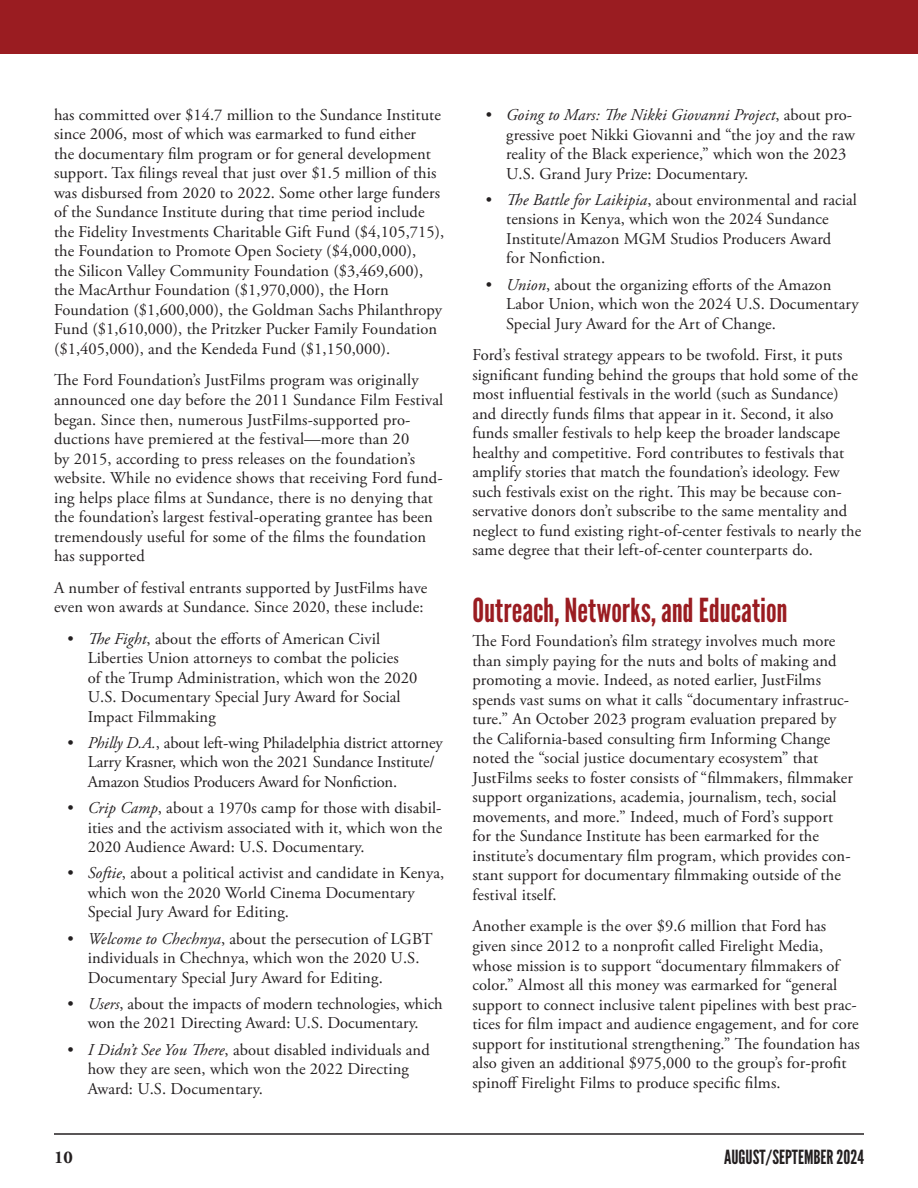
<style>
.page{position:relative;width:918px;height:1188px;background:#fff}
.page>*{position:absolute;margin:0;border:0;box-sizing:border-box;transform-origin:0 0}
.t1{font:33px "League Gothic";color:#9a1c21}
.t2{font:19.5px "League Gothic";color:#231f20}
.t3{font:700 18px "Adobe Garamond Pro";color:#231f20}
.t4{font:16.5px/19.5px "Adobe Garamond Pro";letter-spacing:.005em;color:#231f20}
.s1{font-style:italic}
</style>
<div class="page">
<hr style="left:54px;top:1133px;width:810px;height:2px;background:#231f20">
<div style="left:0;top:0;width:918px;height:54px;background:#9a1c21"></div>
<p class="t4" style="left:54px;top:106px;width:392px">has committed over $14.7 million to the Sundance Institute since 2006, most of which was earmarked to fund either<br>the documentary film program or for general development support. Tax filings reveal that just over $1.5 million of this was disbursed from 2020 to 2022. Some other large funders of the Sundance Institute during that time period include the Fidelity Investments Charitable Gift Fund ($4,105,715), the Foundation to Promote Open Society ($4,000,000),<br>the Silicon Valley Community Foundation ($3,469,600), the MacArthur Foundation ($1,970,000), the Horn Foundation ($1,600,000), the Goldman Sachs Philanthropy Fund ($1,610,000), the Pritzker Pucker Family Foundation ($1,405,000), and the Kendeda Fund ($1,150,000).</p>
<p class="t4" style="left:54px;top:371px;width:391px">The Ford Foundation’s JustFilms program was originally announced one day before the 2011 Sundance Film Festival began. Since then, numerous JustFilms-supported pro&shy;ductions have premiered at the festival—more than 20<br>by 2015, according to press releases on the foundation’s website. While no evidence shows that receiving Ford fund&shy;ing helps place films at Sundance, there is no denying that the foundation’s largest festival-operating grantee has been tremendously useful for some of the films the foundation has supported</p>
<p class="t4" style="left:54px;top:578px;width:375px">A number of festival entrants supported by JustFilms have even won awards at Sundance. Since 2020, these include:</p>
<p class="t4" style="left:88px;top:629px;width:331px;text-indent:-20px">• <span class="s1">The Fight</span>, about the efforts of American Civil Liberties Union attorneys to combat the policies<br>of the Trump Administration, which won the 2020<br>U.S. Documentary Special Jury Award for Social Impact Filmmaking</p>
<p class="t4" style="left:88px;top:733px;width:356px;text-indent:-20px">• <span class="s1">Philly D.A.</span>, about left-wing Philadelphia district attorney<br>Larry Krasner, which won the 2021 Sundance Institute/<br>Amazon Studios Producers Award for Nonfiction.</p>
<p class="t4" style="left:88px;top:799px;width:356px;text-align:justify;text-indent:-20px">• <span class="s1">Crip Camp</span>, about a 1970s camp for those with disabil&shy;ities and the activism associated with it, which won the 2020 Audience Award: U.S. Documentary.</p>
<p class="t4" style="left:88px;top:864px;width:358px;text-indent:-20px">• <span class="s1">Softie</span>, about a political activist and candidate in Kenya, which won the 2020 World Cinema Documentary<br>Special Jury Award for Editing.</p>
<p class="t4" style="left:88px;top:929px;width:347px;text-indent:-20px">• <span class="s1">Welcome to Chechnya</span>, about the persecution of LGBT individuals in Chechnya, which won the 2020 U.S.<br>Documentary Special Jury Award for Editing.</p>
<p class="t4" style="left:67px;top:994px;width:377px;text-align:center">• <span class="s1">Users</span>, about the impacts of modern technologies, which won the 2021 Directing Award: U.S. Documentary.</p>
<p class="t4" style="left:88px;top:1040px;width:343px;text-indent:-20px">• <span class="s1">I Didn’t See You There</span>, about disabled individuals and how they are seen, which won the 2022 Directing<br>Award: U.S. Documentary.</p>
<p class="t4" style="left:506px;top:106px;width:350px;text-indent:-20px">• <span class="s1">Going to Mars: The Nikki Giovanni Project</span>, about pro&shy;gressive poet Nikki Giovanni and “the joy and the raw reality of the Black experience,” which won the 2023<br>U.S. Grand Jury Prize: Documentary.</p>
<p class="t4" style="left:506px;top:190px;width:352px;text-indent:-20px">• <span class="s1">The Battle for Laikipia</span>, about environmental and racial tensions in Kenya, which won the 2024 Sundance Institute/Amazon MGM Studios Producers Award<br>for Nonfiction.</p>
<p class="t4" style="left:506px;top:275px;width:354px;text-indent:-20px">• <span class="s1">Union</span>, about the organizing efforts of the Amazon<br>Labor Union, which won the 2024 U.S. Documentary<br>Special Jury Award for the Art of Change.</p>
<p class="t4" style="left:472px;top:346px;width:390px">Ford’s festival strategy appears to be twofold. First, it puts significant funding behind the groups that hold some of the most influential festivals in the world (such as Sundance) and directly funds films that appear in it. Second, it also funds smaller festivals to help keep the broader landscape healthy and competitive. Ford contributes to festivals that amplify stories that match the foundation’s ideology. Few such festivals exist on the right. This may be because con&shy;servative donors don’t subscribe to the same mentality and neglect to fund existing right-of-center festivals to nearly the same degree that their left-of-center counterparts do.</p>
<h1 class="t1" style="left:472px;top:591px;width:317px">Outreach, Networks, and Education</h1>
<p class="t4" style="left:472px;top:632px;width:382px">The Ford Foundation’s film strategy involves much more than simply paying for the nuts and bolts of making and promoting a movie. Indeed, as noted earlier, JustFilms spends vast sums on what it calls “documentary infrastruc&shy;ture.” An October 2023 program evaluation prepared by the California-based consulting firm Informing Change noted the “social justice documentary ecosystem” that JustFilms seeks to foster consists of “filmmakers, filmmaker support organizations, academia, journalism, tech, social movements, and more.” Indeed, much of Ford’s support for the Sundance Institute has been earmarked for the institute’s documentary film program, which provides con&shy;stant support for documentary filmmaking outside of the festival itself.</p>
<p class="t4" style="left:472px;top:917px;width:389px">Another example is the over $9.6 million that Ford has given since 2012 to a nonprofit called Firelight Media, whose mission is to support “documentary filmmakers of color.” Almost all this money was earmarked for “general support to connect inclusive talent pipelines with best prac&shy;tices for film impact and audience engagement, and for core support for institutional strengthening.” The foundation has also given an additional $975,000 to the group’s for-profit spinoff Firelight Films to produce specific films.</p>
<p class="t3" style="left:54px;top:1147px;width:20px">10</p>
<p class="t2" style="left:724px;top:1146px;width:141px">AUGUST/SEPTEMBER 2024</p>
</div>
